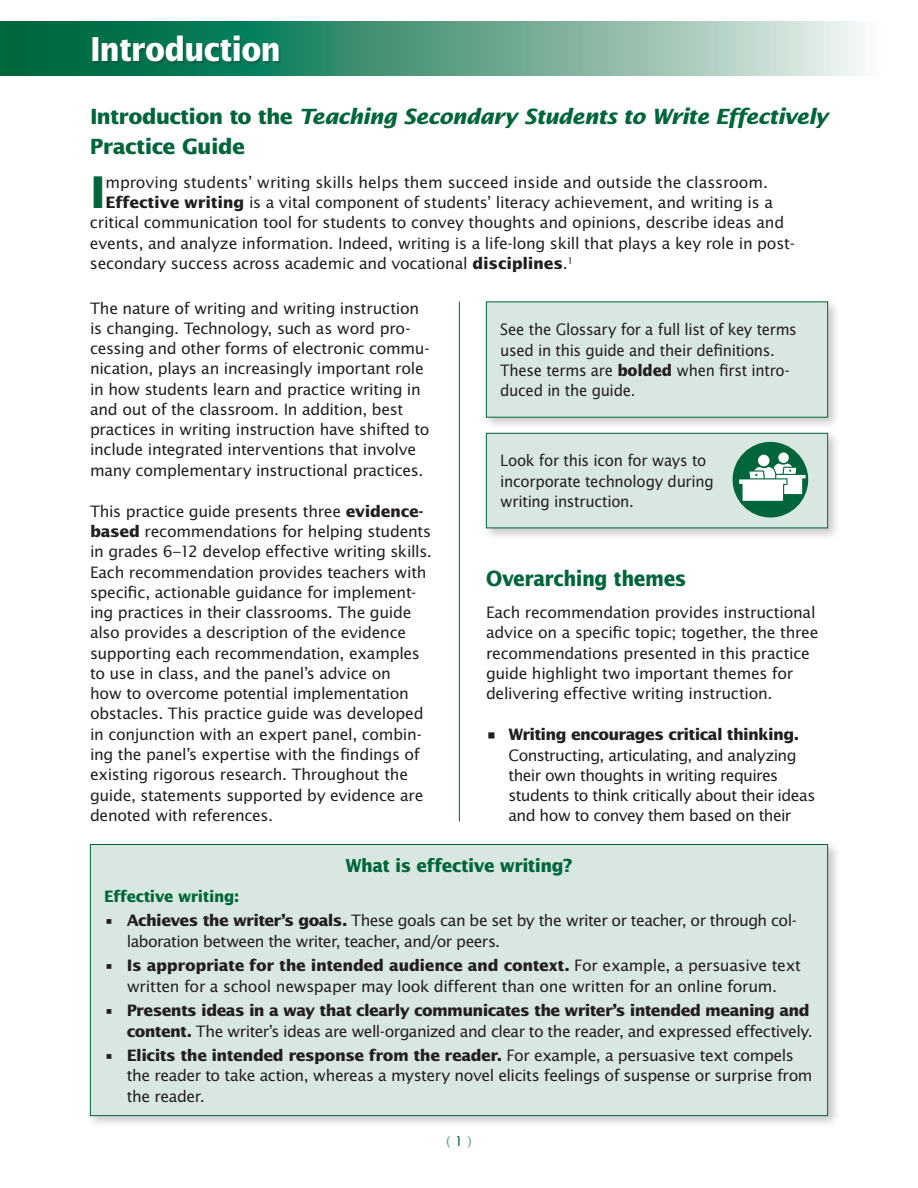
<style>
.page{position:relative;width:918px;height:1188px;background:#fff}
.page>*{position:absolute;margin:0;border:0;box-sizing:border-box;transform-origin:0 0}
.t1{font:700 43.8px "Dnsdny Lucida Sans Std";color:#00653a}
.t2{font:700 33px "Dnsdny Lucida Sans Std";letter-spacing:-.03em;color:#fff;scale:.9 1}
.t3{font:italic 700 21px "Dplnnf Lucida Sans Std";letter-spacing:-.03em;color:#00653a}
.t4{font:700 21px "Dnsdny Lucida Sans Std";letter-spacing:-.03em;color:#00653a;scale:.9 1}
.t5{font:700 21px "Dnsdny Lucida Sans Std";letter-spacing:-.03em;color:#00653a}
.t6{font:700 18px "Dnsdny Lucida Sans Std";letter-spacing:-.03em;color:#00653a;scale:.95 1}
.t7{font:15.75px/20.2px "Cxxwrw Lucida Sans Std";letter-spacing:-.02em;color:#231f20}
.t8{font:15.75px/20.2px "Cxxwrw Lucida Sans Std";letter-spacing:-.04em;color:#231f20}
.t9{font:700 15.75px "Dnsdny Lucida Sans Std";letter-spacing:-.035em;color:#231f20}
.t10{font:15.75px/20.2px "Cxxwrw Lucida Sans Std";letter-spacing:-.02em;color:#231f20;scale:.95 1}
.t11{font:700 15.75px "Dnsdny Lucida Sans Std";letter-spacing:-.025em;color:#00653a;scale:.95 1}
.t12{font:13.5px "Cxxwrw Lucida Sans Std";color:#62a188}
.s1{font-family:"Dnsdny Lucida Sans Std";font-style:normal}
.s2{font-family:"Dnsdny Lucida Sans Std";font-weight:700}
.s3{font-family:"Cxxwrw Lucida Sans Std";font-weight:400}
.s4{color:#00653a}
</style>
<div class="page">
<svg style="left:0;top:21px;width:864px;height:54px;background:#65a58d"></svg>
<div style="left:93px;top:37px;width:189px;height:28px;background:#231f20;opacity:.25"></div>
<hr style="left:459px;top:302px;width:1px;height:520px;background:#00653a">
<div style="left:482px;top:298px;width:359px;height:132px;background:#231f20;opacity:.25"></div>
<div style="left:486px;top:302px;width:342px;height:115px;background:#d8e8e0"></div>
<div style="left:486px;top:302px;width:342px;height:116px;border:1px solid #00653a"></div>
<div style="left:482px;top:429px;width:359px;height:112px;background:#231f20;opacity:.25"></div>
<div style="left:486px;top:433px;width:342px;height:95px;background:#d8e8e0"></div>
<div style="left:486px;top:433px;width:342px;height:95px;border:1px solid #00653a"></div>
<div style="left:733px;top:442px;width:75px;height:75px;background:#00653a;border-radius:50%"></div>
<div style="left:778px;top:453px;width:11px;height:10px;background:#fff;border-radius:50%"></div>
<div style="left:758px;top:455px;width:12px;height:11px;background:#fff;border-radius:50%"></div>
<svg style="left:739px;top:464px;width:67px;height:37px"></svg>
<div style="left:86px;top:840px;width:755px;height:289px;background:#231f20;opacity:.25"></div>
<div style="left:90px;top:844px;width:738px;height:272px;background:#d8e8e0"></div>
<div style="left:90px;top:844px;width:738px;height:272px;border:1px solid #00653a"></div>
<h2 class="t2" style="left:90px;top:31px;width:214px">Introduction</h2>
<h3 class="t3" style="left:90px;top:105px;width:739px"><span class="s1">Introduction to the</span> Teaching Secondary Students to Write Effectively</h3>
<h3 class="t5" style="left:90px;top:135px;width:157px">Practice Guide</h3>
<h1 class="t1" style="left:90px;top:168px;width:17px">I</h1>
<p class="t7" style="left:105px;top:172px;width:664px">mproving students’ writing skills helps them succeed inside and outside the classroom.</p>
<p class="t7" style="left:105px;top:193px;width:669px"><span class="s2">Effective writing</span> is a vital component of students’ literacy achievement, and writing is a</p>
<p class="t7" style="left:90px;top:213px;width:696px">critical communication tool for students to convey thoughts and opinions, describe ideas and</p>
<p class="t7" style="left:90px;top:233px;width:706px">events, and analyze information. Indeed, writing is a life-long skill that plays a key role in post-</p>
<p class="t7" style="left:90px;top:253px;width:485px">secondary success across academic and vocational <span class="s2">disciplines</span>.<sup>1</sup></p>
<p class="t7" style="left:90px;top:298px;width:341px">The nature of writing and writing instruction is changing. Technology, such as word pro&shy;cessing and other forms of electronic commu&shy;nication, plays an increasingly important role in how students learn and practice writing in and out of the classroom. In addition, best practices in writing instruction have shifted to include integrated interventions that involve many complementary instructional practices.</p>
<p class="t7" style="left:90px;top:501px;width:343px">This practice guide presents three <span class="s2">evidence&shy;based</span> recommendations for helping students in grades 6–12 develop effective writing skills.<br>Each recommendation provides teachers with specific, actionable guidance for implement&shy;ing practices in their classrooms. The guide also provides a description of the evidence supporting each recommendation, examples to use in class, and the panel’s advice on<br>how to overcome potential implementation obstacles. This practice guide was developed in conjunction with an expert panel, combin&shy;ing the panel’s expertise with the findings of existing rigorous research. Throughout the guide, statements supported by evidence are denoted with references.</p>
<p class="t10" style="left:500px;top:320px;width:314px">See the Glossary for a full list of key terms used in this guide and their definitions.<br>These terms are <span class="s2">bolded</span> when first intro&shy;duced in the guide.</p>
<p class="t10" style="left:500px;top:451px;width:226px">Look for this icon for ways to incorporate technology during writing instruction.</p>
<h3 class="t4" style="left:486px;top:566px;width:224px">Overarching themes</h3>
<p class="t7" style="left:486px;top:603px;width:334px">Each recommendation provides instructional advice on a specific topic; together, the three recommendations presented in this practice guide highlight two important themes for delivering effective writing instruction.</p>
<p class="t9" style="left:486px;top:726px;width:315px">• Writing encourages critical thinking.</p>
<p class="t8" style="left:509px;top:745px;width:308px">Constructing, articulating, and analyzing their own thoughts in writing requires students to think critically about their ideas and how to convey them based on their</p>
<p class="t6" style="left:345px;top:856px;width:241px">What is effective writing?</p>
<p class="t11" style="left:104px;top:887px;width:144px">Effective writing:</p>
<p class="t8" style="left:127px;top:911px;width:672px;text-indent:-23px">• <span class="s2">Achieves the writer’s goals.</span> These goals can be set by the writer or teacher, or through col&shy;laboration between the writer, teacher, and/or peers.</p>
<p class="t9" style="left:104px;top:957px;width:698px"><span class="s3">•</span> Is appropriate for the intended audience and context. <span class="s3">For example, a persuasive text</span></p>
<p class="t7" style="left:127px;top:976px;width:652px">written for a school newspaper may look different than one written for an online forum.</p>
<p class="t9" style="left:104px;top:1002px;width:707px"><span class="s3">•</span> Presents ideas in a way that clearly communicates the writer’s intended meaning and</p>
<p class="t8" style="left:127px;top:1021px;width:687px"><span class="s2">content.</span> The writer’s ideas are well-organized and clear to the reader, and expressed effectively.</p>
<p class="t9" style="left:104px;top:1047px;width:691px"><span class="s3">•</span> Elicits the intended response from the reader. <span class="s3">For example, a persuasive text compels</span></p>
<p class="t7" style="left:127px;top:1066px;width:687px">the reader to take action, whereas a mystery novel elicits feelings of suspense or surprise from the reader.</p>
<p class="t12" style="left:446px;top:1133px;width:27px">( <span class="s4">1</span> )</p>
</div>
